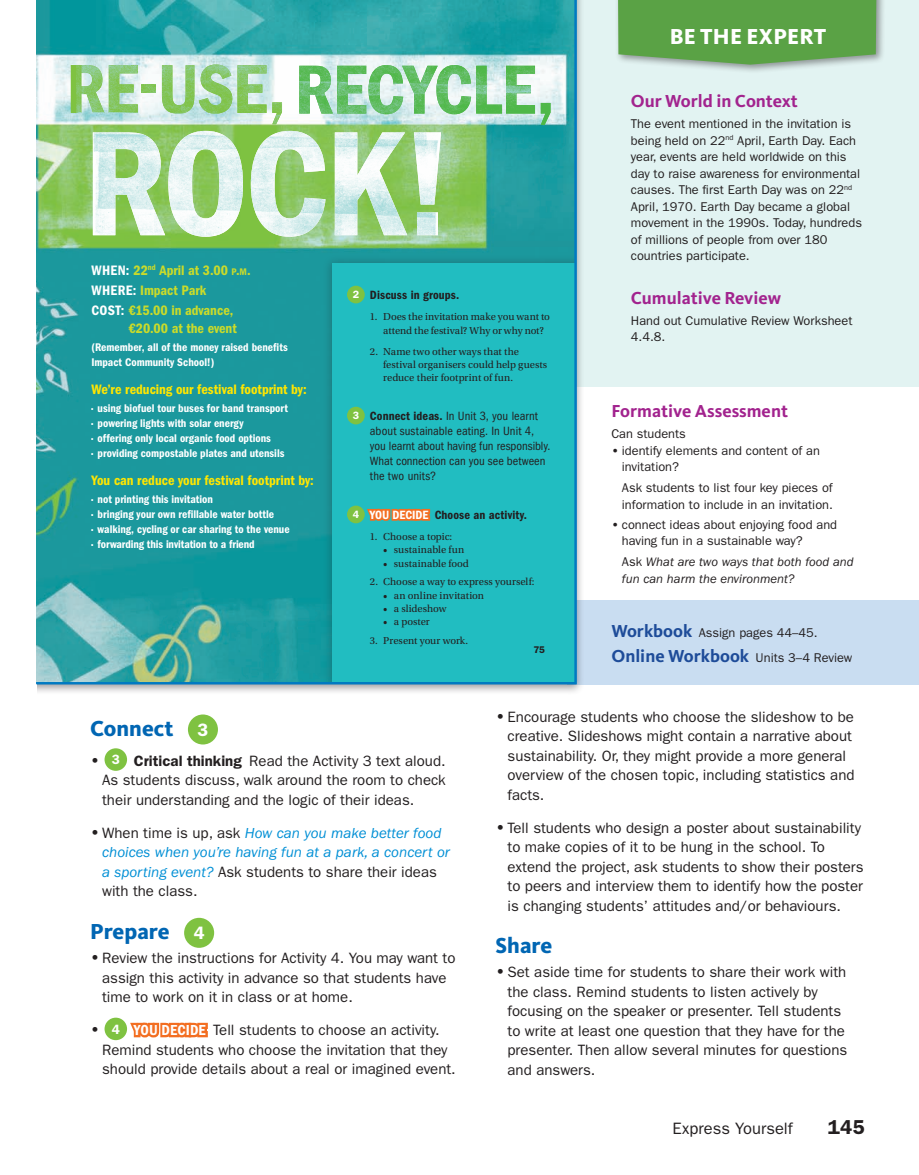
<style>
.page{position:relative;width:919px;height:1175px;background:#fff}
.page>*{position:absolute;margin:0;border:0;box-sizing:border-box;transform-origin:0 0}
.t1{font:800 22.5px "Kievit OT";color:#0166b3}
.t2{font:800 22.5px "Kievit OT";letter-spacing:.01em;color:#fff}
.t3{font:600 20.25px "ITC Franklin Gothic Std";color:#231f20}
.t4{font:700 18px "Kievit OT";color:#a2238e}
.t5{font:700 18px "Kievit OT";color:#1e4c99}
.t6{font:16.5px "ITC Franklin Gothic Std";color:#231f20}
.t7{font:15px/19.5px "ITC Franklin Gothic Std";color:#231f20}
.t8{font:italic 15px/19.5px "ITC Franklin Gothic Std";color:#008fd5}
.t9{font:14.1px/20.4px "ITC Franklin Gothic Std Dm Cd";color:#cadb2a}
.t10{font:14.1px "ITC Franklin Gothic Std Dm Cd";color:#ffe601}
.t11{font:12.75px/16.5px "ITC Franklin Gothic Std";color:#231f20}
.t12{font:italic 12.75px/16.5px "ITC Franklin Gothic Std";color:#231f20}
.t13{font:condensed 12.45px/15px "ITC Franklin Gothic Std";color:#231f20}
.t14{font:12.45px "ITC Franklin Gothic Std Dm Cd";letter-spacing:.01em;color:#231f20}
.t15{font:11.55px/15px "ITC Franklin Gothic Std Dm Cd";color:#fff}
.t16{font:10.65px/13.4px "Utopia Std";color:#231f20}
.t17{font:600 10.65px "ITC Franklin Gothic Std";color:#fff}
.t18{font:600 9.75px "ITC Franklin Gothic Std";color:#231f20}
.s1{color:#fff}
.s2{font-size:9.9px}
.s3{font-style:inherit}
.s4{font-family:"ITC Franklin Gothic Std Dm Cd";font-stretch:normal}
.s5{font-weight:600}
.s6{font-style:normal}
.s7{font-family:"Kievit OT";font-weight:700;font-size:18px;color:#1e4c99}
.s8{font-family:"ITC Franklin Gothic Std";font-weight:400;font-size:12.75px;color:#231f20}
.s9{font-family:"ITC Franklin Gothic Std";font-weight:600;font-size:18px;color:#fff}
.s10{font-weight:600;font-size:16.5px}
.s11{font-weight:600;font-size:13.5px;color:#fff}
.s12{font-weight:600;font-style:normal;font-size:16.5px;color:#231f20}
.s13{font-style:normal;color:#231f20}
.s14{font-family:"ITC Franklin Gothic Std Dm Cd";color:#fff}
</style>
<div class="page">
<div style="left:549px;top:0;width:369px;height:1175px;background:#e2f3f2"></div>
<div style="left:0;top:684px;width:918px;height:491px;background:#fff"></div>
<div style="left:567px;top:387px;width:351px;height:213px;background:#fff"></div>
<div style="left:567px;top:600px;width:351px;height:85px;background:#c9ddf1"></div>
<div style="left:0;top:0;width:584px;height:695px;background:#231f20;opacity:.45"></div>
<div style="left:0;top:0;width:36px;height:1175px;background:#fff"></div>
<svg style="left:36px;top:0;width:541px;height:685px;background:#46b4ab"></svg>
<div style="left:614px;top:0;width:271px;height:74px;background:#231f20;opacity:.45"></div>
<svg style="left:617px;top:0;width:259px;height:65px;background:#62a550"></svg>
<div style="left:188px;top:714px;width:30px;height:30px;background:#7fc241;border-radius:50%"></div>
<div style="left:104px;top:748px;width:23px;height:23px;background:#7fc241;border-radius:50%"></div>
<div style="left:184px;top:917px;width:30px;height:30px;background:#7fc241;border-radius:50%"></div>
<div style="left:104px;top:1017px;width:23px;height:23px;background:#7fc241;border-radius:50%"></div>
<svg style="left:130px;top:1022px;width:78px;height:16px"></svg>
<p class="t9" style="left:91px;top:260px;width:161px"><span class="s1">WHEN:</span> 22<sup>nd</sup> April at 3.00 <span class="s2">p</span><span class="s3">.</span><span class="s2">m</span><span class="s3">.<br></span><span class="s1">WHERE:</span> Impact Park<br><span class="s1">COST:</span> €15.00 in advance,</p>
<p class="t9" style="left:128px;top:318px;width:110px">€20.00 at the event</p>
<p class="t15" style="left:91px;top:339px;width:198px">(Remember, all of the money raised benefits<br>Impact Community School!)</p>
<p class="t10" style="left:91px;top:381px;width:217px">We’re reducing our festival footprint by:</p>
<p class="t15" style="left:91px;top:400px;width:198px">• using biofuel tour buses for band transport</p>
<p class="t15" style="left:91px;top:415px;width:153px">• powering lights with solar energy</p>
<p class="t15" style="left:91px;top:430px;width:181px">• offering only local organic food options</p>
<p class="t15" style="left:91px;top:446px;width:194px">• providing compostable plates and utensils</p>
<p class="t10" style="left:91px;top:472px;width:224px">You can reduce your festival footprint by:</p>
<p class="t15" style="left:91px;top:492px;width:123px">• not printing this invitation</p>
<p class="t15" style="left:91px;top:507px;width:184px">• bringing your own refillable water bottle</p>
<p class="t15" style="left:91px;top:522px;width:200px">• walking, cycling or car sharing to the venue</p>
<p class="t15" style="left:91px;top:537px;width:165px">• forwarding this invitation to a friend</p>
<p class="t17" style="left:352px;top:288px;width:8px">2</p>
<p class="t17" style="left:352px;top:409px;width:8px">3</p>
<p class="t14" style="left:370px;top:288px;width:91px">Discuss in groups.</p>
<p class="t16" style="left:383px;top:310px;width:168px;text-indent:-13px">1. Does the invitation make you want to attend the festival? Why or why not?</p>
<p class="t16" style="left:383px;top:345px;width:165px;text-indent:-13px">2. Name two other ways that the festival organisers could help guests reduce their footprint of fun.</p>
<p class="t13" style="left:370px;top:408px;width:182px"><span class="s4">Connect ideas.</span> In Unit 3, you learnt about sustainable eating. In Unit 4, you learnt about having fun responsibly.<br>What connection can you see between the two units?</p>
<p class="t17" style="left:352px;top:508px;width:8px">4</p>
<p class="t14" style="left:370px;top:508px;width:158px"><span class="s1">YOU DECIDE</span> Choose an activity.</p>
<p class="t16" style="left:370px;top:530px;width:84px">1. Choose a topic:</p>
<p class="t16" style="left:383px;top:543px;width:83px">• sustainable fun</p>
<p class="t16" style="left:383px;top:557px;width:87px">• sustainable food</p>
<p class="t16" style="left:370px;top:575px;width:166px">2. Choose a way to express yourself:</p>
<p class="t16" style="left:383px;top:588px;width:102px">• an online invitation</p>
<p class="t16" style="left:383px;top:602px;width:65px">• a slideshow</p>
<p class="t16" style="left:383px;top:615px;width:48px">• a poster</p>
<p class="t16" style="left:370px;top:634px;width:100px">3. Present your work.</p>
<p class="t18" style="left:533px;top:644px;width:13px">75</p>
<p class="t2" style="left:669px;top:23px;width:154px">Be the Expert</p>
<p class="t4" style="left:630px;top:91px;width:168px">Our World in Context</p>
<p class="t11" style="left:630px;top:116px;width:232px">The event mentioned in the invitation is being held on 22<sup>nd</sup> April, Earth Day. Each year, events are held worldwide on this day to raise awareness for environmental causes. The first Earth Day was on 22<sup>nd </sup>April, 1970. Earth Day became a global movement in the 1990s. Today, hundreds of millions of people from over 180 countries participate.</p>
<p class="t4" style="left:630px;top:287px;width:152px">Cumulative Review</p>
<p class="t11" style="left:630px;top:312px;width:223px">Hand out Cumulative Review Worksheet<br>4.4.8.</p>
<p class="t4" style="left:611px;top:401px;width:178px">Formative Assessment</p>
<p class="t11" style="left:611px;top:426px;width:76px">Can students</p>
<p class="t11" style="left:621px;top:442px;width:199px;text-indent:-11px"><span class="s5">•</span> identify elements and content of an invitation?</p>
<p class="t11" style="left:621px;top:480px;width:212px">Ask students to list four key pieces of information to include in an invitation.</p>
<p class="t11" style="left:621px;top:516px;width:217px;text-indent:-11px"><span class="s5">•</span> connect ideas about enjoying food and having fun in a sustainable way?</p>
<p class="t12" style="left:621px;top:554px;width:233px"><span class="s6">Ask</span> What are two ways that both food and fun can harm the environment?</p>
<p class="t11" style="left:611px;top:624px;width:208px"><span class="s7">Workbook</span> Assign pages 44–45.</p>
<p class="t5" style="left:611px;top:645px;width:242px">Online Workbook <span class="s8">Units 3–4 Review</span></p>
<p class="t1" style="left:90px;top:715px;width:120px">Connect <span class="s9">3</span></p>
<p class="t7" style="left:102px;top:751px;width:345px;text-align:justify;text-indent:-12px"><span class="s10">•</span> <span class="s11">3</span> <span class="s5">Critical thinking</span> Read the Activity 3 text aloud.<br>As students discuss, walk around the room to check their understanding and the logic of their ideas.</p>
<p class="t8" style="left:102px;top:823px;width:349px;text-indent:-12px"><span class="s12">•</span> <span class="s13">When time is up, ask</span> How can you make better food choices when you’re having fun at a park, a concert or a sporting event? <span class="s13">Ask students to share their ideas with the class.</span></p>
<p class="t1" style="left:90px;top:918px;width:116px">Prepare <span class="s9">4</span></p>
<p class="t7" style="left:102px;top:948px;width:355px;text-indent:-12px"><span class="s10">•</span> Review the instructions for Activity 4. You may want to assign this activity in advance so that students have time to work on it in class or at home.</p>
<p class="t7" style="left:102px;top:1020px;width:355px;text-indent:-12px"><span class="s10">•</span> <span class="s11">4</span> <span class="s14">you decide</span> Tell students to choose an activity.<br>Remind students who choose the invitation that they should provide details about a real or imagined event.</p>
<p class="t7" style="left:507px;top:707px;width:348px;text-indent:-12px"><span class="s10">•</span> Encourage students who choose the slideshow to be creative. Slideshows might contain a narrative about sustainability. Or, they might provide a more general overview of the chosen topic, including statistics and facts.</p>
<p class="t7" style="left:507px;top:818px;width:357px;text-indent:-12px"><span class="s10">•</span> Tell students who design a poster about sustainability to make copies of it to be hung in the school. To extend the project, ask students to show their posters to peers and interview them to identify how the poster is changing students’ attitudes and/or behaviours.</p>
<p class="t1" style="left:495px;top:932px;width:58px">Share</p>
<p class="t7" style="left:507px;top:962px;width:341px;text-indent:-12px"><span class="s10">•</span> Set aside time for students to share their work with the class. Remind students to listen actively by focusing on the speaker or presenter. Tell students to write at least one question that they have for the presenter. Then allow several minutes for questions and answers.</p>
<p class="t6" style="left:672px;top:1119px;width:122px">Express Yourself</p>
<p class="t3" style="left:827px;top:1115px;width:38px">145</p>
</div>
